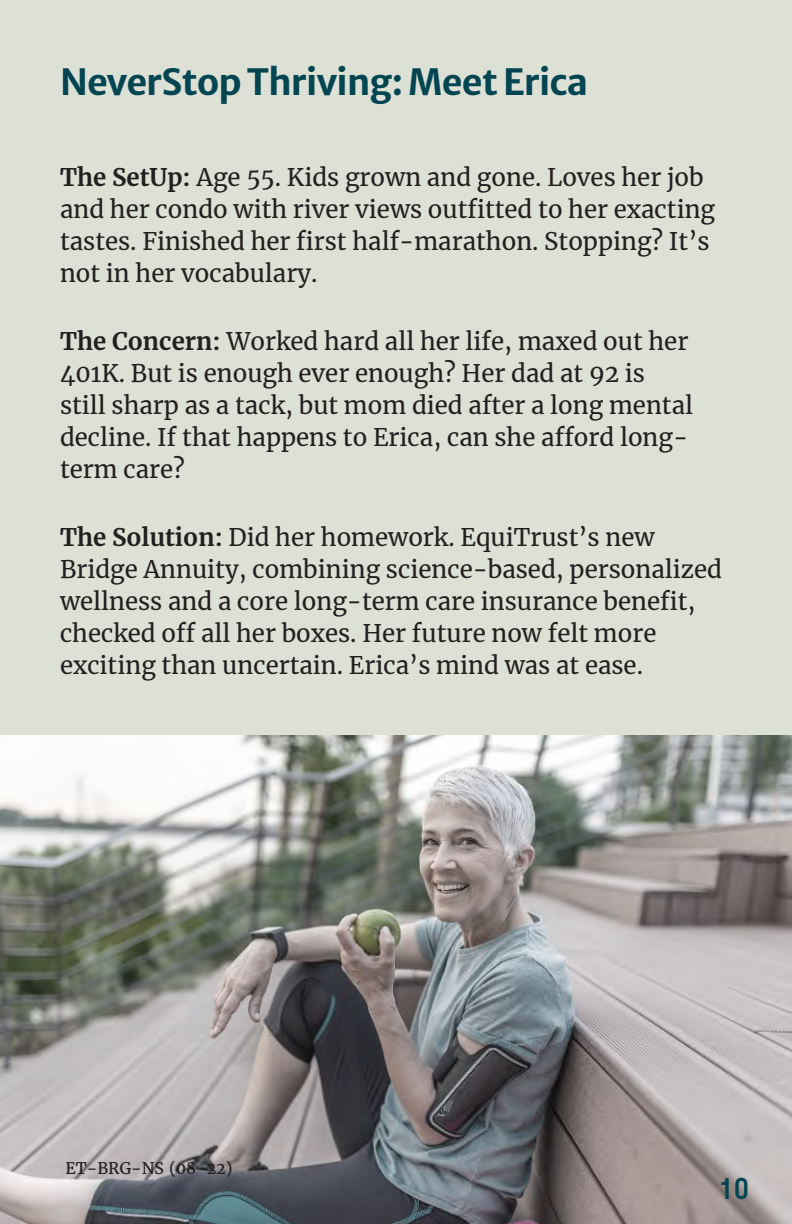
<style>
.page{position:relative;width:792px;height:1224px;background:#dce0d5}
.page>*{position:absolute;margin:0;border:0;box-sizing:border-box;transform-origin:0 0}
.t1{font:700 36px "Merriweather Sans";letter-spacing:-.02em;color:#034651}
.t2{font:500 28px "Stratos";color:#034651}
.t3{font:24px/32px "Merriweather";color:#231f20}
.t4{font:16px "Merriweather";color:#221e1f}
.s1{font-weight:700}
</style>
<div class="page">
<img style="left:0;top:735px;width:792px;height:489px">
<p class="t1" style="left:60px;top:51px;width:530px">NeverStop Thriving: Meet Erica</p>
<p class="t3" style="left:60px;top:160px;width:657px"><span class="s1">The SetUp:</span> Age 55. Kids grown and gone. Loves her job and her condo with river views outfitted to her exacting tastes. Finished her first half-marathon. Stopping? It’s not in her vocabulary.</p>
<p class="t3" style="left:60px;top:324px;width:635px"><span class="s1">The Concern:</span> Worked hard all her life, maxed out her 401K. But is enough ever enough? Her dad at 92 is still sharp as a tack, but mom died after a long mental decline. If that happens to Erica, can she afford long&shy;term care?</p>
<p class="t3" style="left:60px;top:520px;width:664px"><span class="s1">The Solution:</span> Did her homework. EquiTrust’s new Bridge Annuity, combining science-based, personalized wellness and a core long-term care insurance benefit, checked off all her boxes. Her future now felt more exciting than uncertain. Erica’s mind was at ease.</p>
<p class="t4" style="left:65px;top:1158px;width:169px">ET-BRG-NS (08-22)</p>
<p class="t2" style="left:718px;top:1167px;width:32px">10</p>
</div>
